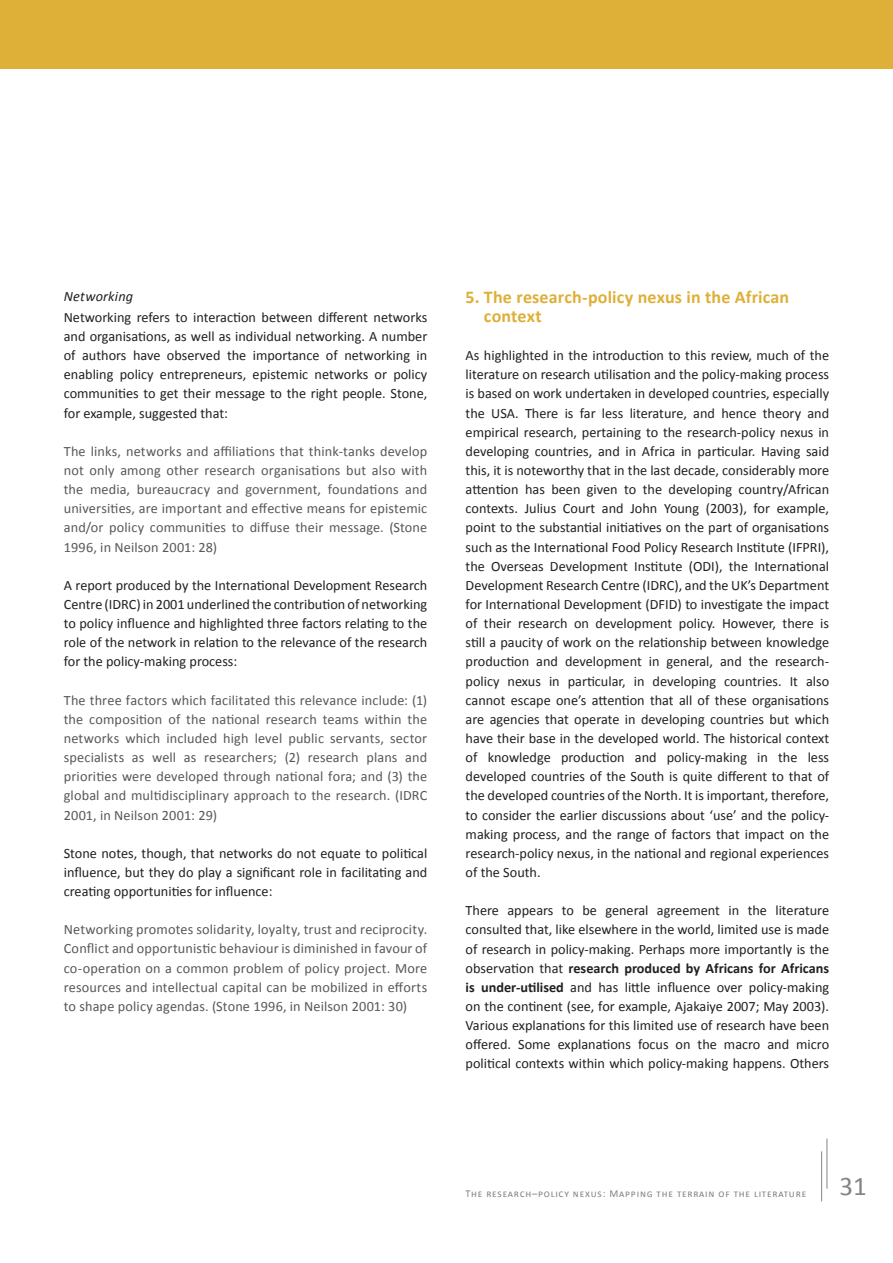
<style>
.page{position:relative;width:893px;height:1263px;background:#fff}
.page>*{position:absolute;margin:0;border:0;box-sizing:border-box;transform-origin:0 0}
.t1{font:27px "Calibri";color:#828487}
.t2{font:700 18px/19.2px "Calibri";color:#deb038}
.t3{font:14.25px/19.2px "Calibri";color:#231f20;text-align:justify}
.t4{font:14.25px/19.2px "Calibri";letter-spacing:.01em;color:#57585a;text-align:justify}
.t5{font:italic 14.25px "Calibri";letter-spacing:.015em;color:#231f20}
.t6{font:10.5px "Calibri";letter-spacing:.075em;color:#828487}
.s1{font-weight:700}
</style>
<div class="page">
<div style="left:0;top:0;width:893px;height:68px;background:#deb038"></div>
<hr style="left:827px;top:1138px;width:1px;height:51px;background:#828487">
<hr style="left:821px;top:1151px;width:1px;height:50px;background:#828487">
<p class="t5" style="left:64px;top:288px;width:71px">Networking</p>
<p class="t3" style="left:64px;top:307px;width:365px">Networking refers to interaction between different networks and organisations, as well as individual networking. A number of authors have observed the importance of networking in enabling policy entrepreneurs, epistemic networks or policy communities to get their message to the right people. Stone, for example, suggested that:</p>
<p class="t4" style="left:64px;top:441px;width:365px">The links, networks and affiliations that think-tanks develop not only among other research organisations but also with the media, bureaucracy and government, foundations and universities, are important and effective means for epistemic and/or policy communities to diffuse their message. (Stone 1996, in Neilson 2001: 28)</p>
<p class="t3" style="left:64px;top:575px;width:365px">A report produced by the International Development Research Centre (IDRC) in 2001 underlined the contribution of networking to policy influence and highlighted three factors relating to the role of the network in relation to the relevance of the research for the policy-making process:</p>
<p class="t4" style="left:64px;top:690px;width:365px">The three factors which facilitated this relevance include: (1) the composition of the national research teams within the networks which included high level public servants, sector specialists as well as researchers; (2) research plans and priorities were developed through national fora; and (3) the global and multidisciplinary approach to the research. (IDRC 2001, in Neilson 2001: 29)</p>
<p class="t3" style="left:64px;top:843px;width:365px">Stone notes, though, that networks do not equate to political influence, but they do play a significant role in facilitating and creating opportunities for influence:</p>
<p class="t4" style="left:64px;top:919px;width:365px">Networking promotes solidarity, loyalty, trust and reciprocity.<br>Conflict and opportunistic behaviour is diminished in favour of co-operation on a common problem of policy project. More resources and intellectual capital can be mobilized in efforts to shape policy agendas. (Stone 1996, in Neilson 2001: 30)</p>
<p class="t2" style="left:484px;top:286px;width:307px;text-indent:-18px">5. The research-policy nexus in the African context</p>
<p class="t3" style="left:466px;top:345px;width:365px">As highlighted in the introduction to this review, much of the literature on research utilisation and the policy-making process is based on work undertaken in developed countries, especially the USA. There is far less literature, and hence theory and empirical research, pertaining to the research-policy nexus in developing countries, and in Africa in particular. Having said this, it is noteworthy that in the last decade, considerably more attention has been given to the developing country/African contexts. Julius Court and John Young (2003), for example, point to the substantial initiatives on the part of organisations such as the International Food Policy Research Institute (IFPRI), the Overseas Development Institute (ODI), the International Development Research Centre (IDRC), and the UK’s Department for International Development (DFID) to investigate the impact of their research on development policy. However, there is still a paucity of work on the relationship between knowledge production and development in general, and the research&shy;policy nexus in particular, in developing countries. It also cannot escape one’s attention that all of these organisations are agencies that operate in developing countries but which have their base in the developed world. The historical context of knowledge production and policy-making in the less developed countries of the South is quite different to that of the developed countries of the North. It is important, therefore, to consider the earlier discussions about ‘use’ and the policy&shy;making process, and the range of factors that impact on the research-policy nexus, in the national and regional experiences of the South.</p>
<p class="t3" style="left:466px;top:900px;width:365px">There appears to be general agreement in the literature consulted that, like elsewhere in the world, limited use is made of research in policy-making. Perhaps more importantly is the observation that <span class="s1">research produced by Africans for Africans is under-utilised</span> and has little influence over policy-making on the continent (see, for example, Ajakaiye 2007; May 2003).<br>Various explanations for this limited use of research have been offered. Some explanations focus on the macro and micro political contexts within which policy-making happens. Others</p>
<p class="t6" style="left:466px;top:1187px;width:342px">The research–policy nexus: Mapping the terrain of the literature</p>
<h1 class="t1" style="left:839px;top:1170px;width:29px">31</h1>
</div>
